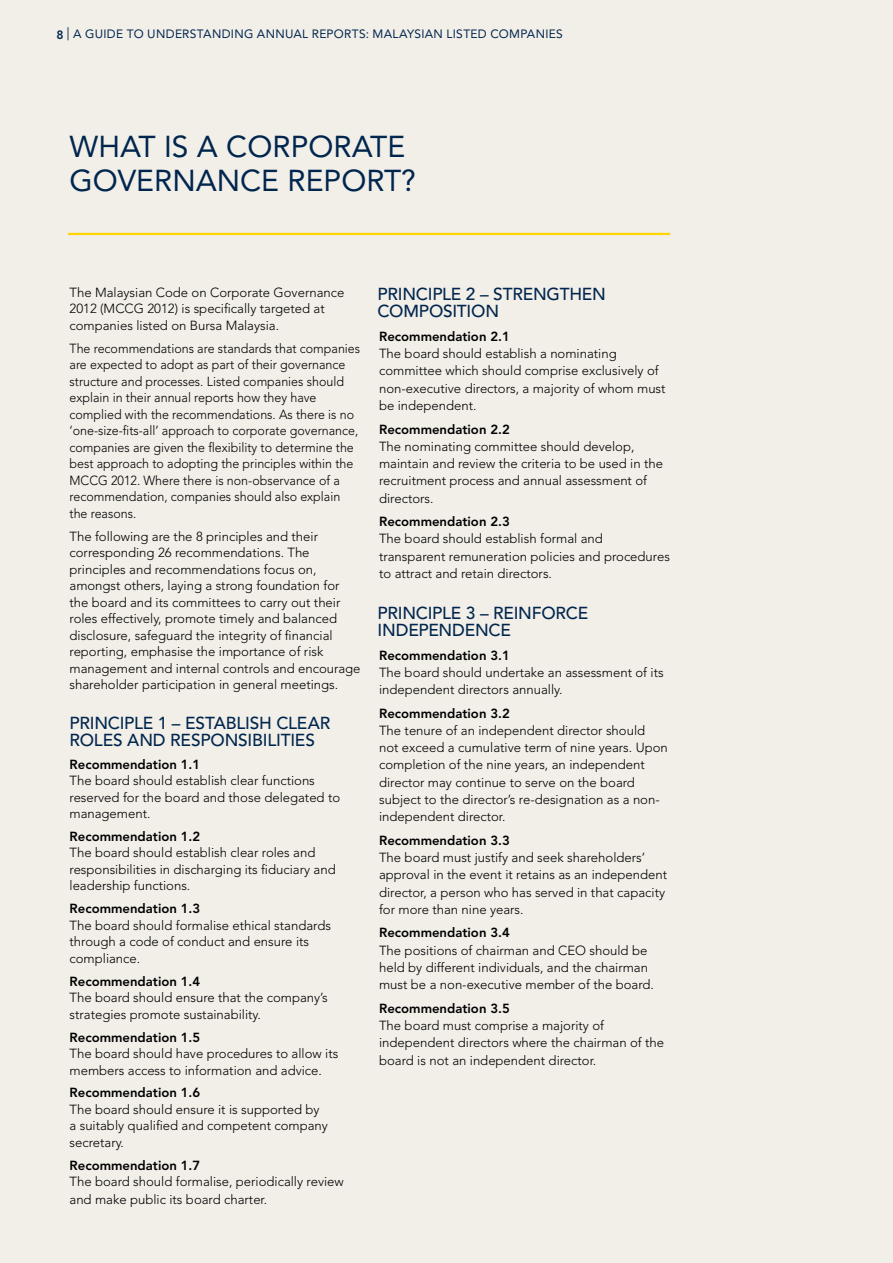
<style>
.page{position:relative;width:893px;height:1263px;background:#f2eee8}
.page>*{position:absolute;margin:0;border:0;box-sizing:border-box;transform-origin:0 0}
.t1{font:30px/34.5px "Avenir LT Std";color:#00264e}
.t2{font:500 17.25px/17.2px "Avenir LT Std";letter-spacing:-.015em;color:#00264e}
.t3{font:300 13.2px/16.5px "Avenir LT Std";color:#000}
.t4{font:300 13.2px/16.5px "Avenir LT Std";color:#000;scale:.95 1}
.t5{font:800 13.2px "Avenir LT Std";color:#000}
.t6{font:12px "Avenir LT Std";letter-spacing:.025em;color:#00264e}
.s1{font-weight:800}
.s2{font-size:13.2px}
</style>
<div class="page">
<hr style="left:68px;top:233px;width:602px;height:2px;background:#ffd400">
<p class="t6" style="left:56px;top:27px;width:508px"><span class="s1">8</span> <span class="s2">|</span> A GUIDE TO UNDERSTANDING ANNUAL REPORTS: MALAYSIAN LISTED COMPANIES</p>
<h1 class="t1" style="left:70px;top:129px;width:348px">WHAT IS A CORPORATE<br>GOVERNANCE REPORT?</h1>
<p class="t3" style="left:70px;top:284px;width:276px">The Malaysian Code on Corporate Governance<br>2012 (MCCG 2012) is specifically targeted at companies listed on Bursa Malaysia.</p>
<p class="t4" style="left:70px;top:340px;width:307px">The recommendations are standards that companies are expected to adopt as part of their governance structure and processes. Listed companies should explain in their annual reports how they have complied with the recommendations. As there is no ‘one-size-fits-all’ approach to corporate governance, companies are given the flexibility to determine the best approach to adopting the principles within the MCCG 2012. Where there is non-observance of a recommendation, companies should also explain the reasons.</p>
<p class="t3" style="left:70px;top:528px;width:293px">The following are the 8 principles and their corresponding 26 recommendations. The principles and recommendations focus on, amongst others, laying a strong foundation for the board and its committees to carry out their roles effectively, promote timely and balanced disclosure, safeguard the integrity of financial reporting, emphasise the importance of risk management and internal controls and encourage shareholder participation in general meetings.</p>
<h2 class="t2" style="left:70px;top:715px;width:262px;line-height:16.5px">PRINCIPLE 1 – ESTABLISH CLEAR<br>ROLES AND RESPONSIBILITIES</h2>
<p class="t5" style="left:70px;top:756px;width:132px">Recommendation 1.1</p>
<p class="t3" style="left:70px;top:772px;width:272px">The board should establish clear functions reserved for the board and those delegated to management.</p>
<p class="t5" style="left:70px;top:828px;width:132px">Recommendation 1.2</p>
<p class="t3" style="left:70px;top:845px;width:268px">The board should establish clear roles and responsibilities in discharging its fiduciary and leadership functions.</p>
<p class="t5" style="left:70px;top:901px;width:132px">Recommendation 1.3</p>
<p class="t3" style="left:70px;top:917px;width:263px">The board should formalise ethical standards through a code of conduct and ensure its compliance.</p>
<p class="t5" style="left:70px;top:973px;width:132px">Recommendation 1.4</p>
<p class="t3" style="left:70px;top:989px;width:260px">The board should ensure that the company’s strategies promote sustainability.</p>
<p class="t5" style="left:70px;top:1029px;width:132px">Recommendation 1.5</p>
<p class="t3" style="left:70px;top:1045px;width:270px">The board should have procedures to allow its members access to information and advice.</p>
<p class="t5" style="left:70px;top:1085px;width:132px">Recommendation 1.6</p>
<p class="t3" style="left:70px;top:1101px;width:260px">The board should ensure it is supported by a suitably qualified and competent company secretary.</p>
<p class="t5" style="left:70px;top:1157px;width:132px">Recommendation 1.7</p>
<p class="t3" style="left:70px;top:1173px;width:276px;line-height:18px">The board should formalise, periodically review and make public its board charter.</p>
<h2 class="t2" style="left:378px;top:286px;width:230px">PRINCIPLE 2 – STRENGTHEN<br>COMPOSITION</h2>
<p class="t5" style="left:379px;top:329px;width:132px">Recommendation 2.1</p>
<p class="t3" style="left:379px;top:345px;width:288px;line-height:17.2px">The board should establish a nominating committee which should comprise exclusively of non-executive directors, a majority of whom must be independent.</p>
<p class="t5" style="left:379px;top:421px;width:132px">Recommendation 2.2</p>
<p class="t3" style="left:379px;top:438px;width:286px;line-height:17.2px">The nominating committee should develop, maintain and review the criteria to be used in the recruitment process and annual assessment of directors.</p>
<p class="t5" style="left:379px;top:514px;width:132px">Recommendation 2.3</p>
<p class="t3" style="left:379px;top:530px;width:292px;line-height:17.2px">The board should establish formal and transparent remuneration policies and procedures to attract and retain directors.</p>
<h2 class="t2" style="left:378px;top:604px;width:212px">PRINCIPLE 3 – REINFORCE<br>INDEPENDENCE</h2>
<p class="t5" style="left:379px;top:647px;width:132px">Recommendation 3.1</p>
<p class="t3" style="left:379px;top:664px;width:286px;line-height:17.2px">The board should undertake an assessment of its independent directors annually.</p>
<p class="t5" style="left:379px;top:705px;width:132px">Recommendation 3.2</p>
<p class="t3" style="left:379px;top:722px;width:290px;line-height:17.2px">The tenure of an independent director should not exceed a cumulative term of nine years. Upon completion of the nine years, an independent director may continue to serve on the board subject to the director’s re-designation as a non&shy;independent director.</p>
<p class="t5" style="left:379px;top:832px;width:132px">Recommendation 3.3</p>
<p class="t3" style="left:379px;top:849px;width:289px;line-height:17.2px">The board must justify and seek shareholders’ approval in the event it retains as an independent director, a person who has served in that capacity for more than nine years.</p>
<p class="t5" style="left:379px;top:925px;width:132px">Recommendation 3.4</p>
<p class="t3" style="left:379px;top:941px;width:276px;line-height:17.2px">The positions of chairman and CEO should be held by different individuals, and the chairman must be a non-executive member of the board.</p>
<p class="t5" style="left:379px;top:1000px;width:132px">Recommendation 3.5</p>
<p class="t3" style="left:379px;top:1017px;width:286px;line-height:17.2px">The board must comprise a majority of independent directors where the chairman of the board is not an independent director.</p>
</div>
